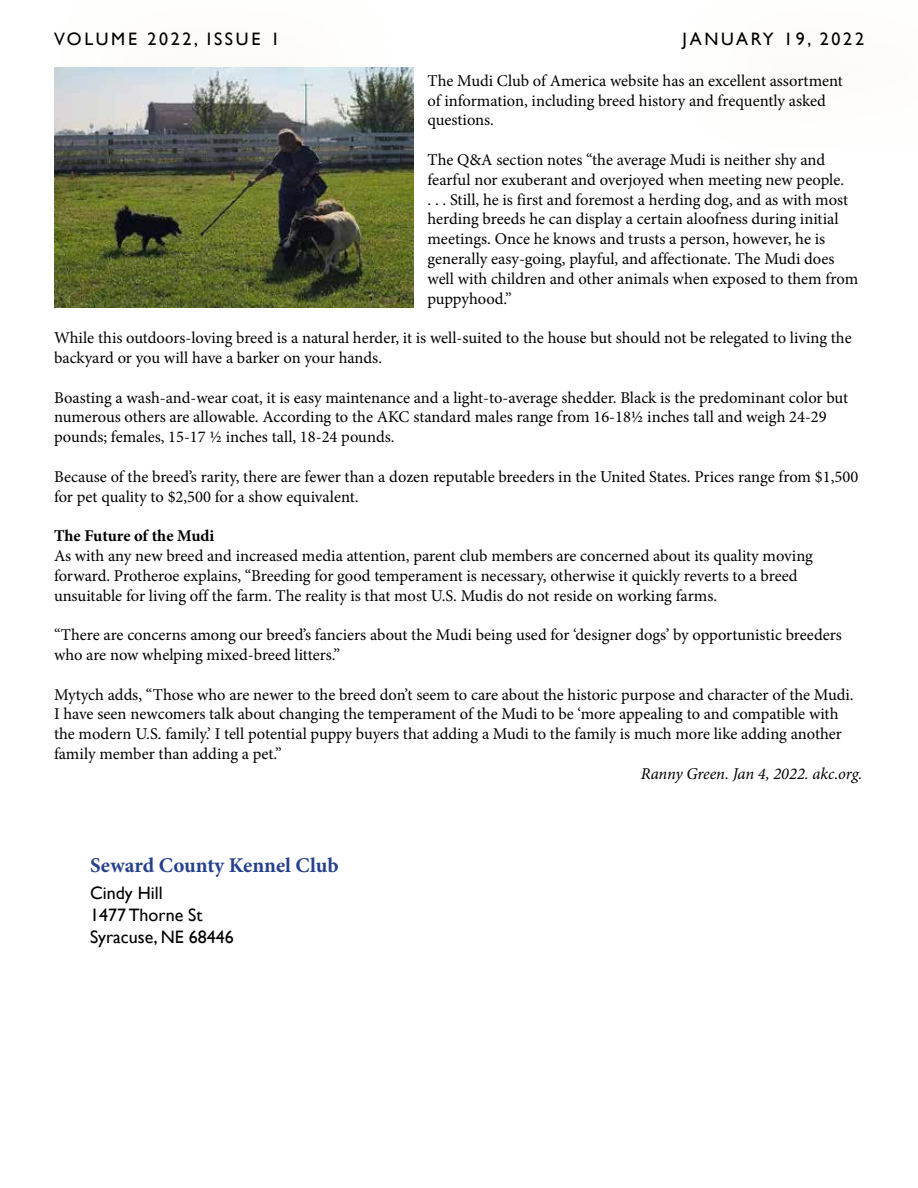
<style>
.page{position:relative;width:918px;height:1188px;background:#fff}
.page>*{position:absolute;margin:0;border:0;box-sizing:border-box;transform-origin:0 0}
.t1{font:700 21px "Minion Pro";letter-spacing:-.005em;color:#25408f}
.t2{font:18px/21.6px "Gill Sans";color:#000}
.t3{font:18px "Gill Sans";letter-spacing:.15em;color:#000}
.t4{font:16.5px/19.8px "Minion Pro";letter-spacing:-.005em;color:#000}
.t5{font:italic 16.5px "Minion Pro";letter-spacing:-.01em;color:#000}
.t6{font:700 16.5px "Minion Pro";color:#000}
</style>
<div class="page">
<img style="left:54px;top:68px;width:360px;height:240px">
<p class="t3" style="left:54px;top:28px;width:227px">VOLUME 2022, ISSUE 1</p>
<p class="t3" style="left:683px;top:28px;width:183px">JANUARY 19, 2022</p>
<p class="t4" style="left:428px;top:71px;width:417px">The Mudi Club of America website has an excellent assortment of information, including breed history and frequently asked questions.</p>
<p class="t4" style="left:428px;top:150px;width:432px">The Q&amp;A section notes “the average Mudi is neither shy and fearful nor exuberant and overjoyed when meeting new people.<br>. . . Still, he is first and foremost a herding dog, and as with most herding breeds he can display a certain aloofness during initial meetings. Once he knows and trusts a person, however, he is generally easy-going, playful, and affectionate. The Mudi does well with children and other animals when exposed to them from puppyhood.”</p>
<p class="t4" style="left:54px;top:328px;width:799px">While this outdoors-loving breed is a natural herder, it is well-suited to the house but should not be relegated to living the backyard or you will have a barker on your hands.</p>
<p class="t4" style="left:54px;top:388px;width:796px">Boasting a wash-and-wear coat, it is easy maintenance and a light-to-average shedder. Black is the predominant color but numerous others are allowable. According to the AKC standard males range from 16-18½ inches tall and weigh 24-29 pounds; females, 15-17 ½ inches tall, 18-24 pounds.</p>
<p class="t4" style="left:54px;top:467px;width:806px">Because of the breed’s rarity, there are fewer than a dozen reputable breeders in the United States. Prices range from $1,500 for pet quality to $2,500 for a show equivalent.</p>
<p class="t6" style="left:54px;top:524px;width:162px">The Future of the Mudi</p>
<p class="t4" style="left:54px;top:546px;width:760px">As with any new breed and increased media attention, parent club members are concerned about its quality moving forward. Protheroe explains, “Breeding for good temperament is necessary, otherwise it quickly reverts to a breed unsuitable for living off the farm. The reality is that most U.S. Mudis do not reside on working farms.</p>
<p class="t4" style="left:54px;top:625px;width:789px">“There are concerns among our breed’s fanciers about the Mudi being used for ‘designer dogs’ by opportunistic breeders who are now whelping mixed-breed litters.”</p>
<p class="t4" style="left:54px;top:685px;width:801px">Mytych adds, “Those who are newer to the breed don’t seem to care about the historic purpose and character of the Mudi.<br>I have seen newcomers talk about changing the temperament of the Mudi to be ‘more appealing to and compatible with the modern U.S. family.’ I tell potential puppy buyers that adding a Mudi to the family is much more like adding another family member than adding a pet.”</p>
<p class="t5" style="left:641px;top:762px;width:223px">Ranny Green. Jan 4, 2022. akc.org.</p>
<p class="t1" style="left:90px;top:851px;width:250px">Seward County Kennel Club</p>
<p class="t2" style="left:90px;top:882px;width:145px">Cindy Hill<br>1477 Thorne St<br>Syracuse, NE 68446</p>
</div>
